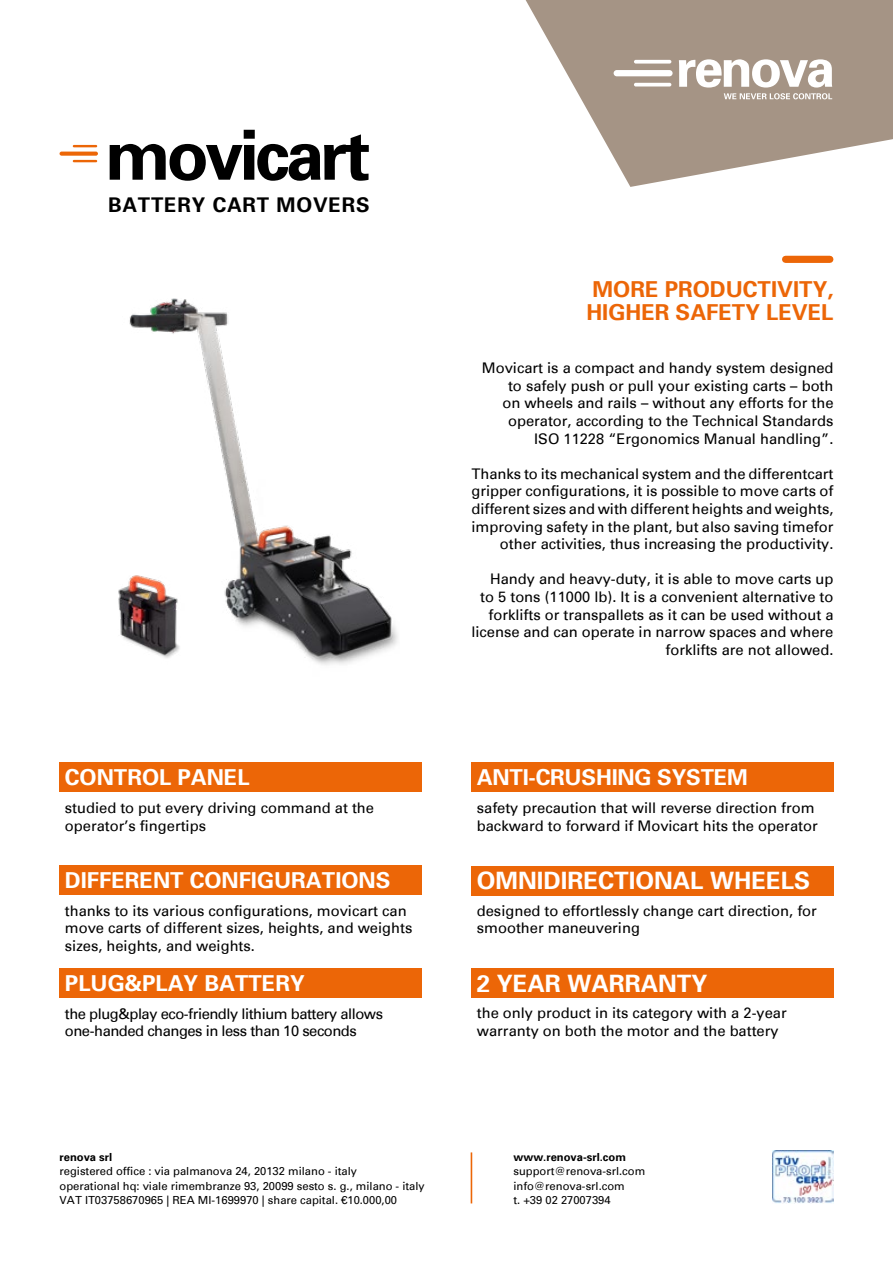
<style>
.page{position:relative;width:893px;height:1263px;background:#fff}
.page>*{position:absolute;margin:0;border:0;box-sizing:border-box;transform-origin:0 0}
.t1{font:700 69.15px "Univers 65";letter-spacing:-.055em;color:#000}
.t2{font:700 24px "Univers 65";color:#fff}
.t3{font:700 22.05px "Univers 65";color:#fff}
.t4{font:700 22.05px/22px "Univers 65";color:#ec6607}
.t5{font:700 20.25px "Univers 65";letter-spacing:.04em;color:#000}
.t6{font:14.7px/17.5px "Univers";color:#000}
.t7{font:14.7px/17.5px "Univers";letter-spacing:-.03em;color:#000}
.t8{font:11.25px/14.4px "Univers";color:#000}
.t9{font:700 11.25px "Univers 65";color:#000}
</style>
<div class="page">
<img style="left:129px;top:298px;width:269px;height:367px">
<div style="left:60px;top:762px;width:361px;height:29px;background:#ec6607"></div>
<div style="left:60px;top:865px;width:361px;height:29px;background:#ec6607"></div>
<div style="left:471px;top:762px;width:362px;height:29px;background:#ec6607"></div>
<div style="left:471px;top:866px;width:362px;height:29px;background:#ec6607"></div>
<div style="left:786px;top:256px;width:44px;height:7px;background:#ec6607"></div>
<hr style="left:471px;top:1152px;width:1px;height:51px;background:#ec6607">
<img style="left:773px;top:1150px;width:60px;height:53px">
<svg style="left:526px;top:0;width:367px;height:187px;fill:#a59485"></svg>
<svg style="left:679px;top:59px;width:153px;height:40px"></svg>
<div style="left:614px;top:70px;width:59px;height:6px;background:#fff;border-radius:3px"></div>
<svg style="left:634px;top:60px;width:37px;height:4px"></svg>
<hr style="left:634px;top:83px;width:37px;height:3px;background:#fff;border-radius:2px">
<svg style="left:60px;top:152px;width:38px;height:4px"></svg>
<hr style="left:73px;top:145px;width:24px;height:2px;background:#ec6607">
<hr style="left:73px;top:160px;width:24px;height:2px;background:#ec6607">
<img style="left:118px;top:505px;width:80px;height:160px">
<div style="left:60px;top:968px;width:361px;height:29px;background:#ec6607"></div>
<div style="left:471px;top:968px;width:362px;height:29px;background:#ec6607"></div>
<h1 class="t1" style="left:105px;top:111px;width:267px">movicart</h1>
<h3 class="t5" style="left:108px;top:192px;width:263px">BATTERY CART MOVERS</h3>
<h3 class="t4" style="left:586px;top:278px;width:249px">MORE PRODUCTIVITY,<br>HIGHER SAFETY LEVEL</h3>
<p class="t6" style="left:482px;top:359px;width:353px;text-align:right">Movicart is a compact and handy system designed to safely push or pull your existing carts – both<br>on wheels and rails – without any efforts for the operator, according to the Technical Standards ISO 11228 “Ergonomics Manual handling”.</p>
<p class="t6" style="left:471px;top:465px;width:364px;text-align:right">Thanks to its mechanical system and the differentcart gripper configurations, it is possible to move carts of different sizes and with different heights and weights, improving safety in the plant, but also saving timefor other activities, thus increasing the productivity.</p>
<p class="t6" style="left:471px;top:571px;width:364px;text-align:right">Handy and heavy-duty, it is able to move carts up<br>to 5 tons (11000 lb). It is a convenient alternative to forklifts or transpallets as it can be used without a license and can operate in narrow spaces and where forklifts are not allowed.</p>
<h3 class="t3" style="left:65px;top:763px;width:186px">CONTROL PANEL</h3>
<h3 class="t3" style="left:477px;top:763px;width:273px">ANTI-CRUSHING SYSTEM</h3>
<p class="t6" style="left:65px;top:799px;width:311px">studied to put every driving command at the operator’s fingertips</p>
<p class="t6" style="left:477px;top:799px;width:342px">safety precaution that will reverse direction from backward to forward if Movicart hits the operator</p>
<h3 class="t3" style="left:65px;top:866px;width:327px">DIFFERENT CONFIGURATIONS</h3>
<h2 class="t2" style="left:477px;top:865px;width:335px">OMNIDIRECTIONAL WHEELS</h2>
<p class="t6" style="left:65px;top:902px;width:349px">thanks to its various configurations, movicart can move carts of different sizes, heights, and weights sizes, heights, and weights.</p>
<p class="t6" style="left:477px;top:902px;width:342px">designed to effortlessly change cart direction, for smoother maneuvering</p>
<h3 class="t3" style="left:65px;top:969px;width:241px">PLUG&amp;PLAY BATTERY</h3>
<h2 class="t2" style="left:477px;top:968px;width:232px">2 YEAR WARRANTY</h2>
<p class="t7" style="left:65px;top:1005px;width:320px">the plug&amp;play eco-friendly lithium battery allows one-handed changes in less than 10 seconds</p>
<p class="t6" style="left:477px;top:1004px;width:311px">the only product in its category with a 2-year warranty on both the motor and the battery</p>
<p class="t9" style="left:60px;top:1150px;width:54px">renova srl</p>
<p class="t8" style="left:60px;top:1164px;width:367px">registered office : via palmanova 24, 20132 milano - italy<br>operational hq: viale rimembranze 93, 20099 sesto s. g., milano - italy<br>VAT IT03758670965 | REA MI-1699970 | share capital. €10.000,00</p>
<p class="t9" style="left:513px;top:1150px;width:114px">www.renova-srl.com</p>
<p class="t8" style="left:513px;top:1164px;width:133px">support@renova-srl.com info@renova-srl.com<br>t. +39 02 27007394</p>
</div>
